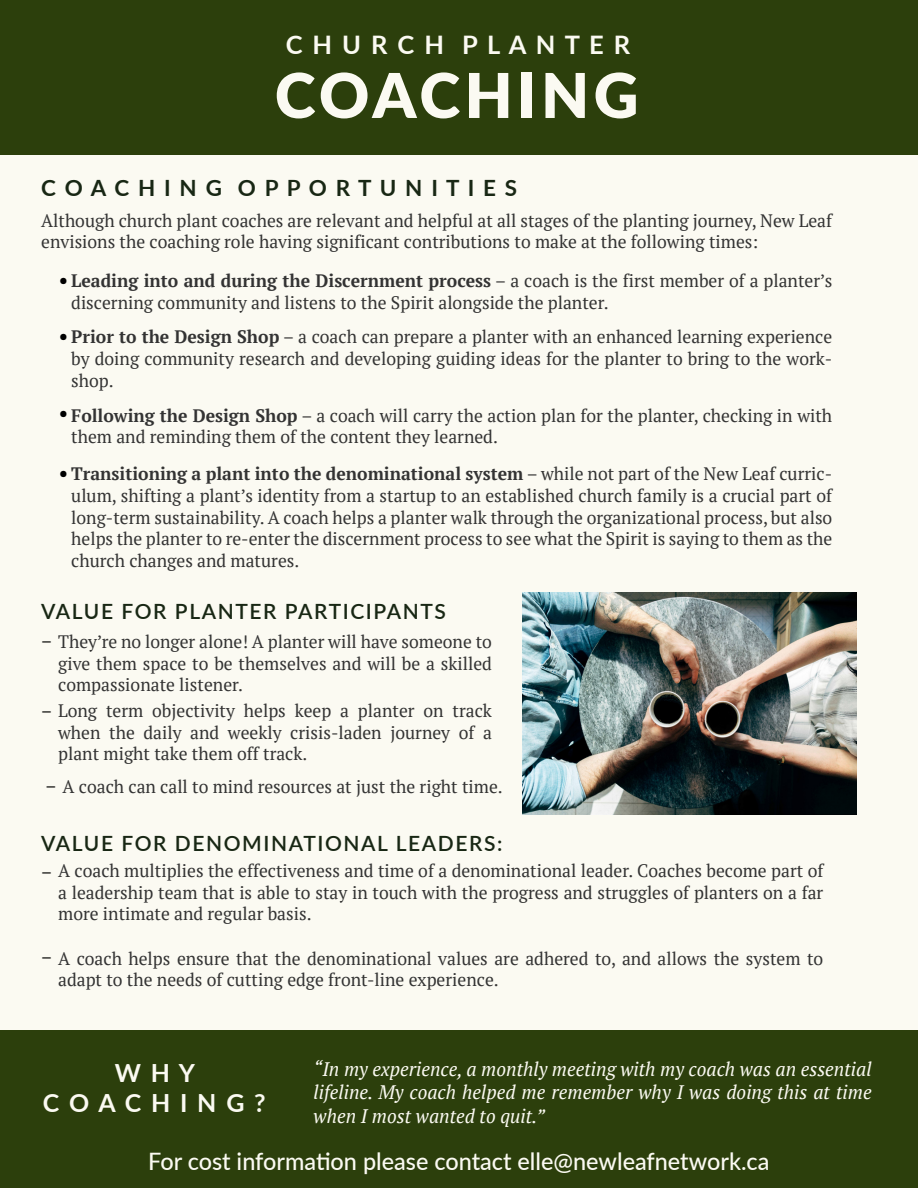
<style>
.page{position:relative;width:918px;height:1188px;background:#fff}
.page>*{position:absolute;margin:0;border:0;box-sizing:border-box;transform-origin:0 0}
.t1{font:900 61.8px "Lato";letter-spacing:.075em;color:#fbfaf2}
.t2{font:700 25.5px "Lato";color:#fbfaf2}
.t3{font:700 25.05px/30px "Lato";color:#fbfaf2;text-align:center}
.t4{font:500 24px "Lato";color:#fbfaf2}
.t5{font:22.5px "PT Serif";color:#000}
.t6{font:700 22.35px "Lato";color:#182714}
.t7{font:600 21px "Lato";letter-spacing:.075em;color:#182714}
.t8{font:italic 19.5px/23.4px "PT Serif";color:#fbfaf2;text-align:justify}
.t9{font:18px/21.6px "PT Serif";color:#333;text-align:justify}
.s1{font-weight:700}
.s2{color:#000}
</style>
<div class="page">
<div style="left:0;top:0;width:917px;height:1188px;background:#fbfaf2"></div>
<div style="left:0;top:0;width:918px;height:154px;background:#2c3f0c"></div>
<div style="left:0;top:1030px;width:918px;height:158px;background:#2c3f0c"></div>
<img style="left:523px;top:593px;width:333px;height:222px">
<h2 class="t2" style="left:286px;top:26px;width:346px">C H U R C H P L A N T E R</h2>
<h1 class="t1" style="left:275px;top:49px;width:365px">COACHING</h1>
<p class="t6" style="left:41px;top:171px;width:477px">C O A C H I N G O P P O R T U N I T I E S</p>
<p class="t9" style="left:41px;top:209px;width:793px">Although church plant coaches are relevant and helpful at all stages of the planting journey, New Leaf envisions the coaching role having significant contributions to make at the following times:</p>
<p class="t9" style="left:71px;top:270px;width:763px"><span class="s1">Leading into and during the Discernment process</span> – a coach is the first member of a planter’s discerning community and listens to the Spirit alongside the planter.</p>
<p class="t9" style="left:71px;top:326px;width:763px"><span class="s1">Prior to the Design Shop</span> – a coach can prepare a planter with an enhanced learning experience by doing community research and developing guiding ideas for the planter to bring to the work&shy;shop.</p>
<p class="t9" style="left:71px;top:404px;width:763px"><span class="s1">Following the Design Shop</span> – a coach will carry the action plan for the planter, checking in with them and reminding them of the content they learned.</p>
<p class="t9" style="left:71px;top:463px;width:763px"><span class="s1">Transitioning a plant into the denominational system</span> – while not part of the New Leaf curric&shy;ulum, shifting a plant’s identity from a startup to an established church family is a crucial part of long-term sustainability. A coach helps a planter walk through the organizational process, but also helps the planter to re-enter the discernment process to see what the Spirit is saying to them as the church changes and matures.</p>
<p class="t5" style="left:58px;top:265px;width:12px">•</p>
<p class="t5" style="left:58px;top:322px;width:12px">•</p>
<p class="t5" style="left:58px;top:399px;width:12px">•</p>
<p class="t5" style="left:58px;top:458px;width:12px">•</p>
<p class="t7" style="left:41px;top:596px;width:406px">VALUE FOR PLANTER PARTICIPANTS</p>
<p class="t9" style="left:58px;top:631px;width:435px;text-indent:-17px"><span class="s2">–</span> They’re no longer alone! A planter will have someone to give them space to be themselves and will be a skilled compassionate listener.</p>
<p class="t9" style="left:58px;top:700px;width:435px;text-indent:-17px"><span class="s2">–</span> Long term objectivity helps keep a planter on track when the daily and weekly crisis-laden journey of a plant might take them off track.</p>
<p class="t9" style="left:46px;top:776px;width:459px"><span class="s2">–</span> A coach can call to mind resources at just the right time.</p>
<p class="t7" style="left:41px;top:828px;width:463px">VALUE FOR DENOMINATIONAL LEADERS:</p>
<p class="t9" style="left:58px;top:860px;width:767px;text-indent:-17px"><span class="s2">–</span> A coach multiplies the effectiveness and time of a denominational leader. Coaches become part of a leadership team that is able to stay in touch with the progress and struggles of planters on a far more intimate and regular basis.</p>
<p class="t9" style="left:58px;top:947px;width:767px;text-indent:-17px"><span class="s2">–</span> A coach helps ensure that the denominational values are adhered to, and allows the system to adapt to the needs of cutting edge front-line experience.</p>
<h3 class="t3" style="left:43px;top:1056px;width:224px">W H Y<br>C O A C H I N G ?</h3>
<p class="t8" style="left:314px;top:1057px;width:560px">“In my experience, a monthly meeting with my coach was an essential lifeline. My coach helped me remember why I was doing this at time when I most wanted to quit.”</p>
<h3 class="t4" style="left:148px;top:1144px;width:623px">For cost information please contact elle@newleafnetwork.ca</h3>
</div>
